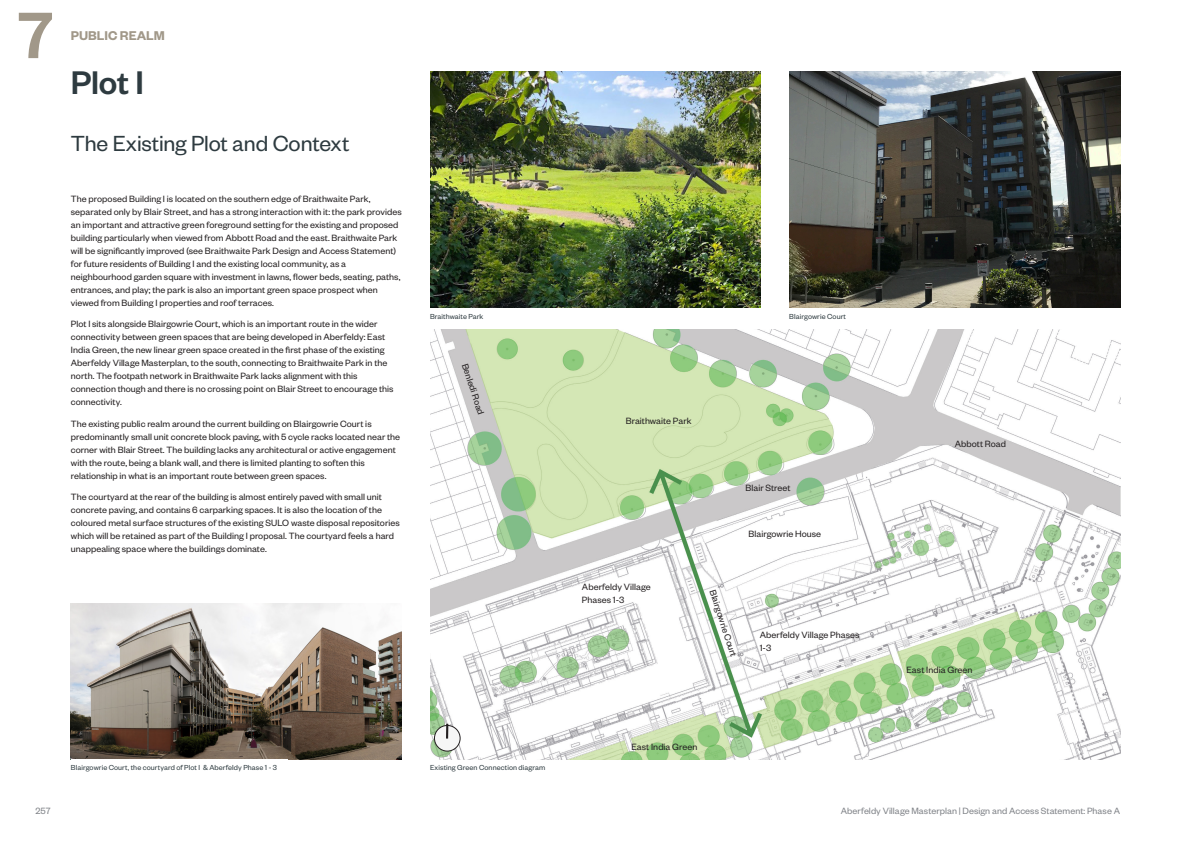
<style>
.page{position:relative;width:1191px;height:842px;background:#fff}
.page>*{position:absolute;margin:0;border:0;box-sizing:border-box;transform-origin:0 0}
.t1{font:500 72px "Founders Grotesk";color:#a19889}
.Page_Title{font:500 36px "Founders Grotesk";color:#2e3b40}
.Page_Subtitle{font:24px "Founders Grotesk";letter-spacing:-.005em;color:#2e3b40}
.t2{font:600 14px "Founders Grotesk";color:#a19889}
.Body_text{font:10px/13px "Founders Grotesk";letter-spacing:.005em;color:#231f20}
.t3{font:10px "Founders Grotesk";letter-spacing:.005em;color:#808388}
.t4{font:8px "Founders Grotesk";letter-spacing:.01em;color:#2e3b40}
</style>
<div class="page">
<img style="left:430px;top:72px;width:331px;height:236px">
<img style="left:789px;top:72px;width:331px;height:236px">
<img style="left:71px;top:604px;width:331px;height:155px">
<img style="left:430px;top:330px;width:690px;height:429px">
<div style="left:434px;top:725px;width:26px;height:26px;background:#f6f6f6;border-radius:50%"></div>
<div style="left:434px;top:725px;width:26px;height:26px;border:1px solid #231f20;border-radius:50%"></div>
<svg style="left:446px;top:724px;width:2px;height:14px"></svg>
<h1 class="t1" style="left:18px;top:-10px;width:37px">7</h1>
<h3 class="t2" style="left:71px;top:27px;width:95px">PUBLIC REALM</h3>
<p class="Page_Title" style="left:71px;top:60px;width:74px">Plot I</p>
<p class="Page_Subtitle" style="left:71px;top:128px;width:280px">The Existing Plot and Context</p>
<p class="Body_text" style="left:71px;top:192px;width:332px">The proposed Building I is located on the southern edge of Braithwaite Park, separated only by Blair Street, and has a strong interaction with it: the park provides an important and attractive green foreground setting for the existing and proposed building particularly when viewed from Abbott Road and the east. Braithwaite Park will be significantly improved (see Braithwaite Park Design and Access Statement) for future residents of Building I and the existing local community, as a neighbourhood garden square with investment in lawns, flower beds, seating, paths, entrances, and play; the park is also an important green space prospect when viewed from Building I properties and roof terraces.</p>
<p class="Body_text" style="left:71px;top:317px;width:324px">Plot I sits alongside Blairgowrie Court, which is an important route in the wider connectivity between green spaces that are being developed in Aberfeldy: East India Green, the new linear green space created in the first phase of the existing Aberfeldy Village Masterplan, to the south, connecting to Braithwaite Park in the north. The footpath network in Braithwaite Park lacks alignment with this connection though and there is no crossing point on Blair Street to encourage this connectivity.</p>
<p class="Body_text" style="left:71px;top:417px;width:331px">The existing public realm around the current building on Blairgowrie Court is predominantly small unit concrete block paving, with 5 cycle racks located near the corner with Blair Street. The building lacks any architectural or active engagement with the route, being a blank wall, and there is limited planting to soften this relationship in what is an important route between green spaces.</p>
<p class="Body_text" style="left:71px;top:490px;width:330px">The courtyard at the rear of the building is almost entirely paved with small unit concrete paving, and contains 6 carparking spaces. It is also the location of the coloured metal surface structures of the existing SULO waste disposal repositories which will be retained as part of the Building I proposal. The courtyard feels a hard unappealing space where the buildings dominate.</p>
<p class="t4" style="left:430px;top:311px;width:55px">Braithwaite Park</p>
<p class="t4" style="left:789px;top:311px;width:58px">Blairgowrie Court</p>
<p class="Body_text" style="left:471px;top:361px;width:55px;rotate:72deg">Benledi Road</p>
<p class="Body_text" style="left:626px;top:413px;width:67px">Braithwaite Park</p>
<p class="Body_text" style="left:582px;top:579px;width:70px">Aberfeldy Village<br>Phases 1-3</p>
<p class="Body_text" style="left:745px;top:481px;width:47px">Blair Street</p>
<p class="Body_text" style="left:748px;top:527px;width:74px">Blairgowrie House</p>
<p class="Body_text" style="left:719px;top:588px;width:71px;rotate:72deg">Blairgowrie Court</p>
<p class="Body_text" style="left:759px;top:628px;width:101px">Aberfeldy Village Phases<br>1-3</p>
<p class="t4" style="left:71px;top:763px;width:208px">Blairgowrie Court, the courtyard of Plot I &amp; Aberfeldy Phase 1 - 3</p>
<p class="t4" style="left:430px;top:763px;width:117px">Existing Green Connection diagram</p>
<p class="Body_text" style="left:631px;top:739px;width:68px">East India Green</p>
<p class="Body_text" style="left:954px;top:436px;width:53px">Abbott Road</p>
<p class="Body_text" style="left:906px;top:662px;width:68px">East India Green</p>
<p class="t3" style="left:35px;top:805px;width:17px">257</p>
<p class="t3" style="left:841px;top:805px;width:281px">Aberfeldy Village Masterplan | Design and Access Statement: Phase A</p>
</div>
